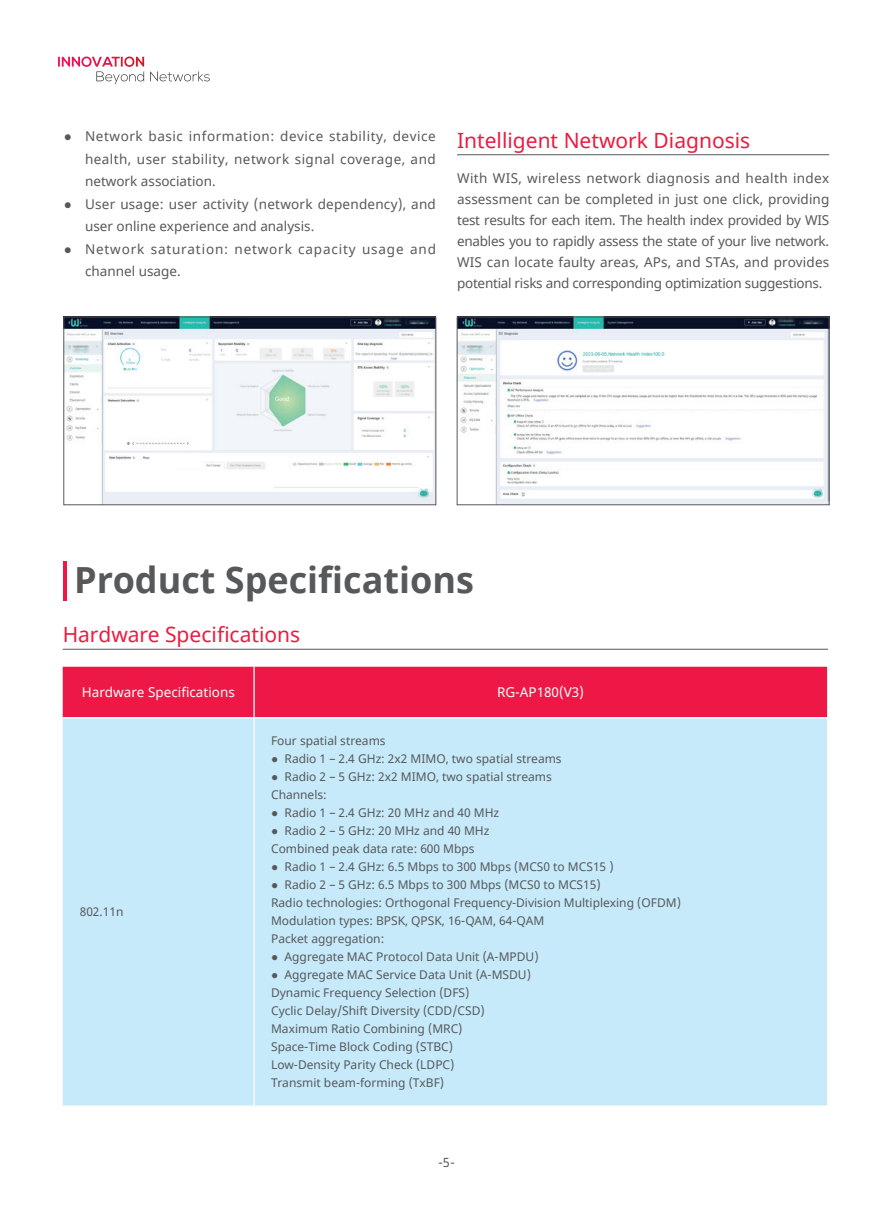
<style>
.page{position:relative;width:893px;height:1212px;background:#fff}
.page>*{position:absolute;margin:0;border:0;box-sizing:border-box;transform-origin:0 0}
.t1{font:700 36px "Noto Sans";color:#57585a}
.t2{font:21px "Noto Sans";color:#ed1a40}
.t3{font:13.5px/21px "Noto Sans";letter-spacing:.01em;color:#57585a;text-align:justify}
.t4{font:13.5px/22.5px "Noto Sans";letter-spacing:.06em;color:#57585a}
.t5{font:13.5px "Noto Sans";color:#fff}
.t6{font:12.75px "Noto Sans";color:#57585a}
.t7{font:12px/18px "Noto Sans";color:#57585a}
</style>
<div class="page">
<svg style="left:58px;top:57px;width:86px;height:27px"></svg>
<svg style="left:150px;top:71px;width:60px;height:10px"></svg>
<img style="left:66px;top:319px;width:368px;height:184px">
<div style="left:64px;top:317px;width:372px;height:188px;border:1px solid #57585a"></div>
<hr style="left:457px;top:154px;width:372px;height:1px;background:#57585a">
<img style="left:459px;top:319px;width:368px;height:184px">
<div style="left:457px;top:317px;width:372px;height:188px;border:1px solid #57585a"></div>
<hr style="left:63px;top:561px;width:3px;height:40px;background:#ed1845">
<hr style="left:63px;top:649px;width:765px;height:1px;background:#57585a">
<div style="left:63px;top:667px;width:764px;height:50px;background:#ed1845"></div>
<div style="left:63px;top:718px;width:764px;height:387px;background:#c6eafa"></div>
<hr style="left:253px;top:667px;width:2px;height:50px;background:#fff">
<hr style="left:253px;top:718px;width:2px;height:387px;background:#fff">
<p class="t3" style="left:85px;top:126px;width:352px;line-height:22.5px;text-indent:-21px">● Network basic information: device stability, device health, user stability, network signal coverage, and network association.</p>
<p class="t3" style="left:85px;top:193px;width:352px;line-height:22.5px;text-indent:-21px">● User usage: user activity (network dependency), and user online experience and analysis.</p>
<p class="t4" style="left:85px;top:238px;width:352px;text-indent:-21px">● Network saturation: network capacity usage and channel usage.</p>
<h2 class="t2" style="left:457px;top:126px;width:295px">Intelligent Network Diagnosis</h2>
<p class="t3" style="left:457px;top:168px;width:374px">With WIS, wireless network diagnosis and health index assessment can be completed in just one click, providing test results for each item. The health index provided by WIS enables you to rapidly assess the state of your live network.<br>WIS can locate faulty areas, APs, and STAs, and provides potential risks and corresponding optimization suggestions.</p>
<h1 class="t1" style="left:74px;top:555px;width:401px">Product Specifications</h1>
<h2 class="t2" style="left:63px;top:620px;width:239px">Hardware Specifications</h2>
<p class="t5" style="left:82px;top:683px;width:154px">Hardware Specifications</p>
<p class="t5" style="left:497px;top:683px;width:89px">RG-AP180(V3)</p>
<p class="t7" style="left:80px;top:903px;width:45px">802.11n</p>
<p class="t7" style="left:271px;top:732px;width:116px">Four spatial streams</p>
<p class="t7" style="left:271px;top:750px;width:292px">● Radio 1 – 2.4 GHz: 2x2 MIMO, two spatial streams</p>
<p class="t7" style="left:271px;top:768px;width:282px">● Radio 2 – 5 GHz: 2x2 MIMO, two spatial streams<br>Channels:</p>
<p class="t7" style="left:271px;top:804px;width:230px">● Radio 1 – 2.4 GHz: 20 MHz and 40 MHz</p>
<p class="t7" style="left:271px;top:822px;width:220px">● Radio 2 – 5 GHz: 20 MHz and 40 MHz<br>Combined peak data rate: 600 Mbps</p>
<p class="t7" style="left:271px;top:858px;width:344px">● Radio 1 – 2.4 GHz: 6.5 Mbps to 300 Mbps (MCS0 to MCS15 )</p>
<p class="t7" style="left:271px;top:876px;width:411px">● Radio 2 – 5 GHz: 6.5 Mbps to 300 Mbps (MCS0 to MCS15)<br>Radio technologies: Orthogonal Frequency-Division Multiplexing (OFDM)<br>Modulation types: BPSK, QPSK, 16-QAM, 64-QAM<br>Packet aggregation:</p>
<p class="t7" style="left:271px;top:948px;width:269px">● Aggregate MAC Protocol Data Unit (A-MPDU)</p>
<p class="t7" style="left:271px;top:966px;width:261px">● Aggregate MAC Service Data Unit (A-MSDU)<br>Dynamic Frequency Selection (DFS)<br>Cyclic Delay/Shift Diversity (CDD/CSD)<br>Maximum Ratio Combining (MRC)<br>Space-Time Block Coding (STBC)<br>Low-Density Parity Check (LDPC)<br>Transmit beam-forming (TxBF)</p>
<p class="t6" style="left:438px;top:1153px;width:18px">-5-</p>
</div>
